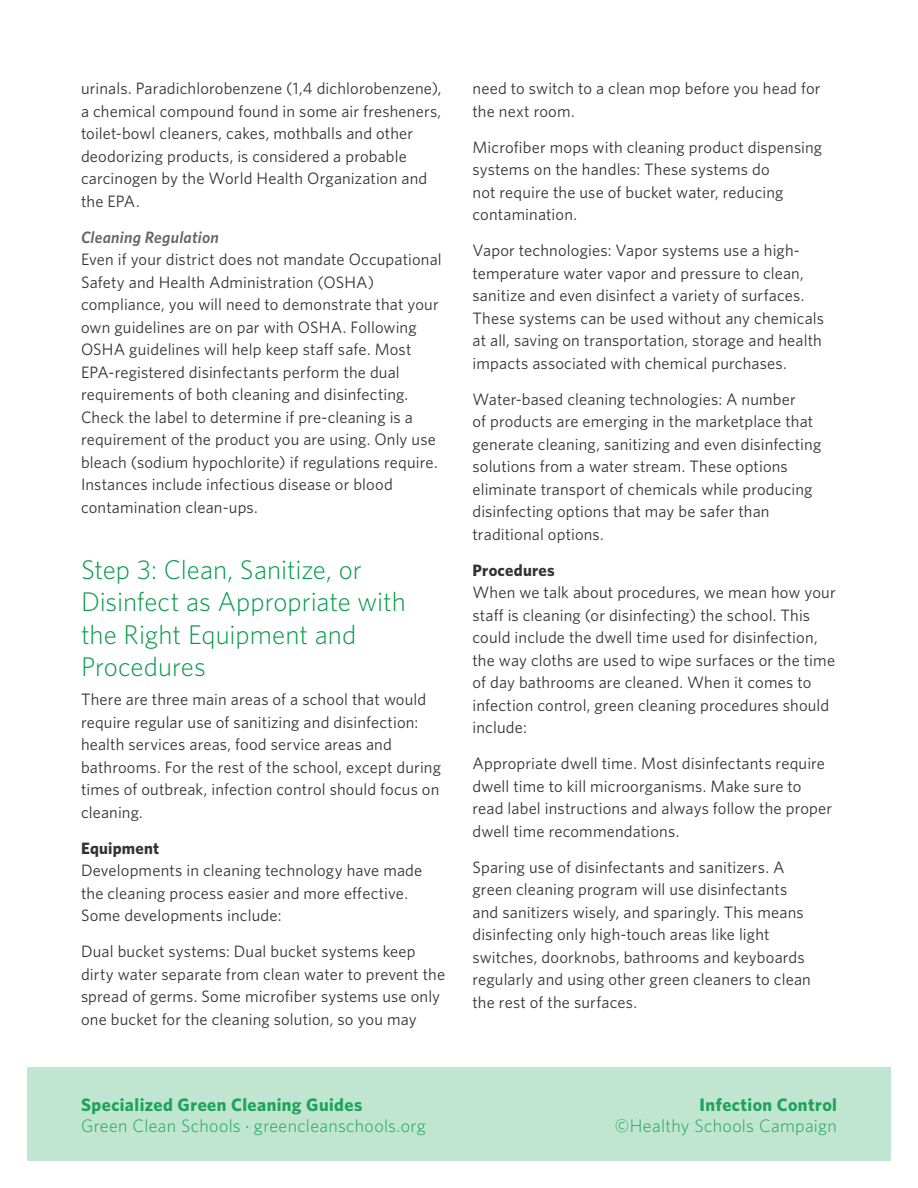
<style>
.page{position:relative;width:918px;height:1188px;background:#fff}
.page>*{position:absolute;margin:0;border:0;box-sizing:border-box;transform-origin:0 0}
.t1{font:300 27px/32.4px "Whitney";color:#049948}
.t2{font:300 18px/21.6px "Whitney";letter-spacing:.02em;color:#1da35a}
.t3{font:700 18px "Whitney";letter-spacing:.025em;color:#1da35a}
.t4{font:16.5px/22.5px "Whitney";letter-spacing:.01em;color:#333}
.t5{font:700 16.5px "Whitney";letter-spacing:.015em;color:#333}
.t6{font:italic 600 16.5px "Whitney";letter-spacing:.015em;color:#666}
.s1{font-weight:700}
.s2{font-weight:400}
</style>
<div class="page">
<div style="left:27px;top:1068px;width:864px;height:93px;background:#c0e6d1"></div>
<p class="t4" style="left:81px;top:77px;width:362px">urinals. Paradichlorobenzene (1,4 dichlorobenzene), a chemical compound found in some air fresheners, toilet-bowl cleaners, cakes, mothballs and other deodorizing products, is considered a probable carcinogen by the World Health Organization and the EPA.</p>
<p class="t6" style="left:81px;top:226px;width:139px">Cleaning Regulation</p>
<p class="t4" style="left:81px;top:248px;width:362px">Even if your district does not mandate Occupational Safety and Health Administration (OSHA) compliance, you will need to demonstrate that your own guidelines are on par with OSHA. Following OSHA guidelines will help keep staff safe. Most EPA-registered disinfectants perform the dual requirements of both cleaning and disinfecting.<br>Check the label to determine if pre-cleaning is a requirement of the product you are using. Only use bleach (sodium hypochlorite) if regulations require.<br>Instances include infectious disease or blood contamination clean-ups.</p>
<h1 class="t1" style="left:81px;top:552px;width:326px">Step 3: Clean, Sanitize, or<br>Disinfect as Appropriate with the Right Equipment and<br>Procedures</h1>
<p class="t4" style="left:81px;top:688px;width:362px">There are three main areas of a school that would require regular use of sanitizing and disinfection: health services areas, food service areas and bathrooms. For the rest of the school, except during times of outbreak, infection control should focus on cleaning.</p>
<p class="t5" style="left:81px;top:837px;width:80px">Equipment</p>
<p class="t4" style="left:81px;top:859px;width:343px">Developments in cleaning technology have made the cleaning process easier and more effective.<br>Some developments include:</p>
<p class="t4" style="left:81px;top:940px;width:366px">Dual bucket systems: Dual bucket systems keep dirty water separate from clean water to prevent the spread of germs. Some microfiber systems use only one bucket for the cleaning solution, so you may</p>
<p class="t4" style="left:472px;top:77px;width:350px">need to switch to a clean mop before you head for the next room.</p>
<p class="t4" style="left:472px;top:135px;width:351px">Microfiber mops with cleaning product dispensing systems on the handles: These systems do<br>not require the use of bucket water, reducing contamination.</p>
<p class="t4" style="left:472px;top:239px;width:353px">Vapor technologies: Vapor systems use a high&shy;temperature water vapor and pressure to clean, sanitize and even disinfect a variety of surfaces.<br>These systems can be used without any chemicals at all, saving on transportation, storage and health impacts associated with chemical purchases.</p>
<p class="t4" style="left:472px;top:387px;width:350px">Water-based cleaning technologies: A number<br>of products are emerging in the marketplace that generate cleaning, sanitizing and even disinfecting solutions from a water stream. These options eliminate transport of chemicals while producing disinfecting options that may be safer than traditional options.</p>
<p class="t5" style="left:472px;top:559px;width:84px">Procedures</p>
<p class="t4" style="left:472px;top:581px;width:365px">When we talk about procedures, we mean how your staff is cleaning (or disinfecting) the school. This could include the dwell time used for disinfection, the way cloths are used to wipe surfaces or the time of day bathrooms are cleaned. When it comes to infection control, green cleaning procedures should include:</p>
<p class="t4" style="left:472px;top:752px;width:361px">Appropriate dwell time. Most disinfectants require dwell time to kill microorganisms. Make sure to read label instructions and always follow the proper dwell time recommendations.</p>
<p class="t4" style="left:472px;top:856px;width:340px">Sparing use of disinfectants and sanitizers. A green cleaning program will use disinfectants and sanitizers wisely, and sparingly. This means disinfecting only high-touch areas like light switches, doorknobs, bathrooms and keyboards regularly and using other green cleaners to clean the rest of the surfaces.</p>
<p class="t2" style="left:81px;top:1093px;width:346px"><span class="s1">Specialized Green Cleaning Guides<br></span>Green Clean Schools <span class="s2">·</span> greencleanschools.org</p>
<p class="t3" style="left:700px;top:1092px;width:139px">Infection Control</p>
<p class="t2" style="left:615px;top:1115px;width:224px">©Healthy Schools Campaign</p>
</div>
